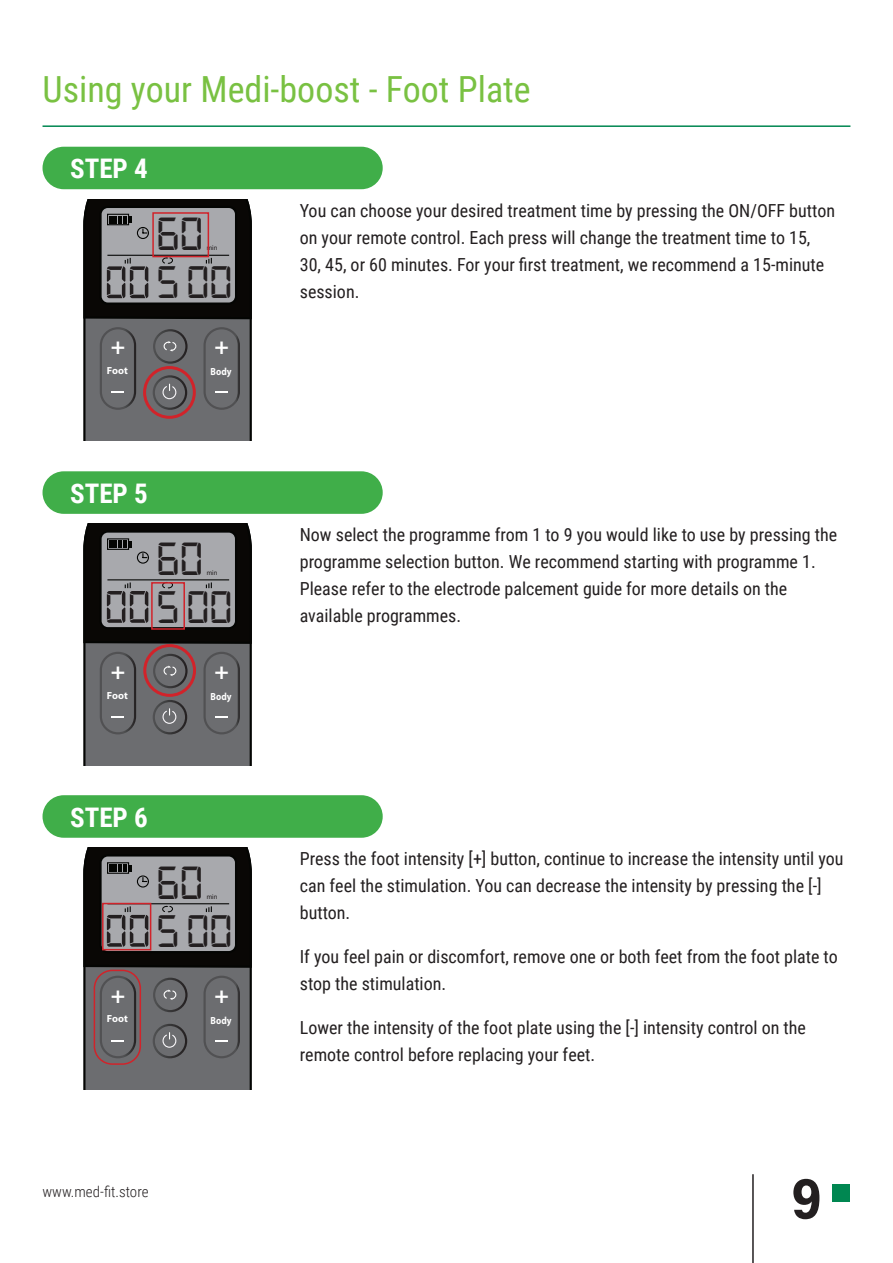
<style>
.page{position:relative;width:893px;height:1263px;background:#fff}
.page>*{position:absolute;margin:0;border:0;box-sizing:border-box;transform-origin:0 0}
.t1{font:700 57px "Coolvetica Rg";color:#231f20}
.t2{font:49.5px "Digital 7";color:#231f20}
.t3{font:48.6px "Digital 7";letter-spacing:.07em;color:#231f20}
.t4{font:36px "Roboto Condensed";color:#79c142}
.t5{font:700 27px "Roboto Condensed";color:#fff}
.t6{font:700 23.4px "Myriad Pro";color:#fff;scale:1.04 1}
.Paragraph_Style_1{font:18px/27px "Roboto Condensed";color:#231f20}
.t7{font:300 15px "Roboto Condensed";color:#231f20}
.t8{font:700 10.35px "Myriad Pro";letter-spacing:.005em;color:#fff}
.t9{font:700 10.35px "Myriad Pro";letter-spacing:.005em;color:#fff;scale:.88 1}
.t10{font:6.45px "Arial";color:#231f20}
</style>
<div class="page">
<div style="left:833px;top:1184px;width:17px;height:17px;background:#008751"></div>
<hr style="left:752px;top:1174px;width:2px;height:89px;background:#231f20">
<hr style="left:43px;top:125px;width:807px;height:2px;background:#008751">
<svg style="left:83px;top:199px;width:169px;height:241px;background:#666567"></svg>
<div style="left:43px;top:147px;width:340px;height:42px;background:#40ae49;border-radius:21px"></div>
<div style="left:143px;top:366px;width:53px;height:53px;border:3px solid #d1232a;border-radius:50%"></div>
<svg style="left:83px;top:524px;width:169px;height:241px;background:#666668"></svg>
<div style="left:43px;top:471px;width:340px;height:43px;background:#40ae49;border-radius:21px"></div>
<div style="left:143px;top:644px;width:53px;height:53px;border:3px solid #d1232a;border-radius:50%"></div>
<div style="left:152px;top:212px;width:57px;height:45px;border:2px solid #d1232a"></div>
<div style="left:151px;top:582px;width:34px;height:48px;border:2px solid #d1232a"></div>
<svg style="left:83px;top:848px;width:169px;height:241px;background:#666668"></svg>
<div style="left:43px;top:795px;width:340px;height:43px;background:#40ae49;border-radius:21px"></div>
<div style="left:102px;top:903px;width:49px;height:47px;border:2px solid #d1232a"></div>
<div style="left:94px;top:970px;width:47px;height:95px;border:2px solid #d1232a;border-radius:18px"></div>
<p class="t4" style="left:43px;top:63px;width:490px">Using your Medi-boost - Foot Plate</p>
<p class="t5" style="left:70px;top:150px;width:79px">STEP 4</p>
<p class="t2" style="left:156px;top:212px;width:48px">60</p>
<p class="t3" style="left:157px;top:261px;width:77px">500</p>
<p class="t10" style="left:207px;top:243px;width:12px">min</p>
<p class="t6" style="left:111px;top:331px;width:15px">+</p>
<p class="t6" style="left:215px;top:331px;width:15px">+</p>
<p class="t8" style="left:107px;top:364px;width:22px">Foot</p>
<p class="t9" style="left:211px;top:365px;width:25px">Body</p>
<p class="t5" style="left:70px;top:474px;width:79px">STEP 5</p>
<p class="t2" style="left:156px;top:537px;width:48px">60</p>
<p class="t3" style="left:157px;top:586px;width:77px">500</p>
<p class="t10" style="left:207px;top:568px;width:12px">min</p>
<p class="t6" style="left:111px;top:656px;width:15px">+</p>
<p class="t6" style="left:215px;top:656px;width:15px">+</p>
<p class="t8" style="left:107px;top:688px;width:22px">Foot</p>
<p class="t9" style="left:211px;top:689px;width:25px">Body</p>
<p class="t5" style="left:70px;top:798px;width:79px">STEP 6</p>
<p class="t2" style="left:156px;top:861px;width:48px">60</p>
<p class="t3" style="left:157px;top:909px;width:77px">500</p>
<p class="t10" style="left:207px;top:892px;width:12px">min</p>
<p class="t6" style="left:111px;top:980px;width:15px">+</p>
<p class="t6" style="left:215px;top:980px;width:15px">+</p>
<p class="t8" style="left:107px;top:1012px;width:22px">Foot</p>
<p class="t9" style="left:211px;top:1013px;width:25px">Body</p>
<p class="t7" style="left:43px;top:1181px;width:108px">www.med-fit.store</p>
<p class="Paragraph_Style_1" style="left:300px;top:196px;width:537px">You can choose your desired treatment time by pressing the ON/OFF button on your remote control. Each press will change the treatment time to 15, 30, 45, or 60 minutes. For your first treatment, we recommend a 15-minute session.</p>
<p class="Paragraph_Style_1" style="left:300px;top:521px;width:539px">Now select the programme from 1 to 9 you would like to use by pressing the programme selection button. We recommend starting with programme 1.<br>Please refer to the electrode palcement guide for more details on the available programmes.</p>
<p class="Paragraph_Style_1" style="left:300px;top:844px;width:545px">Press the foot intensity [+] button, continue to increase the intensity until you can feel the stimulation. You can decrease the intensity by pressing the [-] button.</p>
<p class="Paragraph_Style_1" style="left:300px;top:942px;width:540px">If you feel pain or discomfort, remove one or both feet from the foot plate to stop the stimulation.</p>
<p class="Paragraph_Style_1" style="left:300px;top:1013px;width:508px">Lower the intensity of the foot plate using the [-] intensity control on the remote control before replacing your feet.</p>
<h1 class="t1" style="left:792px;top:1165px;width:29px">9</h1>
</div>
